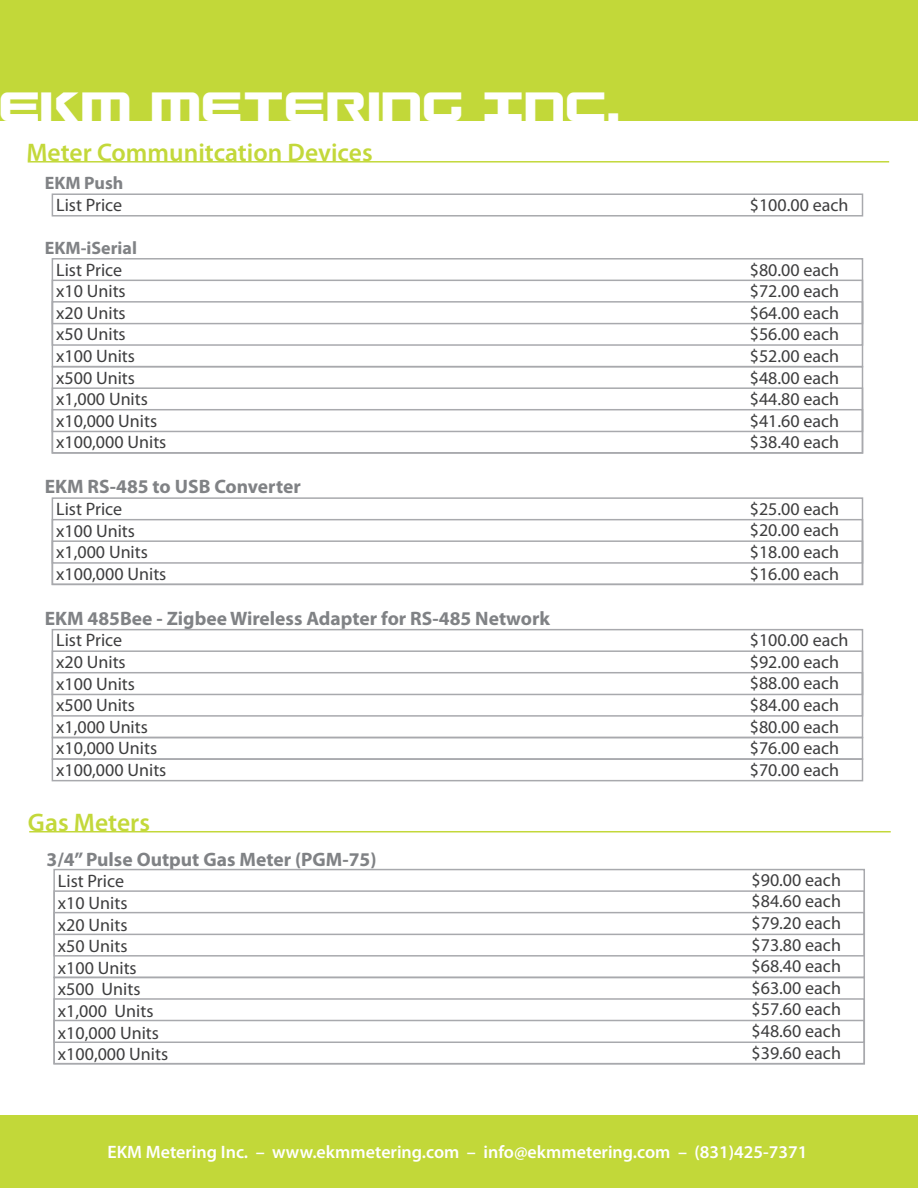
<style>
.page{position:relative;width:918px;height:1188px;background:#fff}
.page>*{position:absolute;margin:0;border:0;box-sizing:border-box;transform-origin:0 0}
.t1{font:44.55px "Gunship";color:#fff;scale:.89 1}
.t2{font:600 25.5px "Myriad Pro";color:#c3d83a}
.t3{font:700 19.5px "Myriad Pro";color:#808285}
.t4{font:18px/21.6px "Myriad Pro";color:#3e3e3f}
.t5{font:600 18px "Myriad Pro";color:#fff}
.t6{font:700 18px "Myriad Pro";color:#808285}
</style>
<div class="page">
<div style="left:0;top:0;width:918px;height:120px;background:#c2d839"></div>
<div style="left:0;top:1115px;width:918px;height:73px;background:#c2d839"></div>
<hr style="left:29px;top:831px;width:862px;height:1px;background:#c3d83a">
<hr style="left:28px;top:161px;width:861px;height:2px;background:#c3d83a">
<div style="left:52px;top:193px;width:811px;height:24px;border:2px solid #a8a9ad"></div>
<div style="left:52px;top:258px;width:811px;height:109px;border:2px solid #a8a9ad"></div>
<div style="left:52px;top:280px;width:811px;height:66px;border:2px solid #a8a9ad"></div>
<div style="left:52px;top:301px;width:811px;height:23px;border:2px solid #a8a9ad"></div>
<div style="left:52px;top:366px;width:811px;height:88px;border:2px solid #a8a9ad"></div>
<div style="left:52px;top:387px;width:811px;height:67px;border:2px solid #a8a9ad"></div>
<div style="left:52px;top:409px;width:811px;height:23px;border:2px solid #a8a9ad"></div>
<div style="left:52px;top:497px;width:811px;height:88px;border:2px solid #a8a9ad"></div>
<div style="left:52px;top:519px;width:811px;height:66px;border:2px solid #a8a9ad"></div>
<div style="left:52px;top:540px;width:811px;height:24px;border:2px solid #a8a9ad"></div>
<div style="left:52px;top:629px;width:811px;height:109px;border:2px solid #a8a9ad"></div>
<div style="left:52px;top:650px;width:811px;height:67px;border:2px solid #a8a9ad"></div>
<div style="left:52px;top:672px;width:811px;height:23px;border:2px solid #a8a9ad"></div>
<div style="left:52px;top:737px;width:811px;height:23px;border:2px solid #a8a9ad"></div>
<div style="left:52px;top:758px;width:811px;height:23px;border:2px solid #a8a9ad"></div>
<div style="left:53px;top:869px;width:812px;height:109px;border:2px solid #a8a9ad"></div>
<div style="left:53px;top:890px;width:812px;height:67px;border:2px solid #a8a9ad"></div>
<div style="left:53px;top:912px;width:812px;height:23px;border:2px solid #a8a9ad"></div>
<div style="left:53px;top:977px;width:812px;height:87px;border:2px solid #a8a9ad"></div>
<div style="left:53px;top:998px;width:812px;height:66px;border:2px solid #a8a9ad"></div>
<div style="left:53px;top:1020px;width:812px;height:23px;border:2px solid #a8a9ad"></div>
<h1 class="t1" style="left:-2px;top:80px;width:701px">EKM METERING INC.</h1>
<h2 class="t2" style="left:26px;top:136px;width:348px">Meter Communitcation Devices</h2>
<p class="t6" style="left:45px;top:171px;width:80px">EKM Push</p>
<p class="t4" style="left:56px;top:194px;width:68px">List Price</p>
<p class="t6" style="left:45px;top:236px;width:94px">EKM-iSerial</p>
<p class="t4" style="left:56px;top:258px;width:112px">List Price<br>x10 Units<br>x20 Units<br>x50 Units<br>x100 Units x500 Units x1,000 Units x10,000 Units x100,000 Units</p>
<p class="t3" style="left:45px;top:474px;width:258px">EKM RS-485 to USB Converter</p>
<p class="t4" style="left:56px;top:498px;width:112px">List Price<br>x100 Units x1,000 Units x100,000 Units</p>
<p class="t3" style="left:45px;top:606px;width:507px">EKM 485Bee - Zigbee Wireless Adapter for RS-485 Network</p>
<p class="t4" style="left:56px;top:629px;width:112px">List Price<br>x20 Units<br>x100 Units x500 Units x1,000 Units x10,000 Units x100,000 Units</p>
<h2 class="t2" style="left:28px;top:806px;width:124px">Gas Meters</h2>
<p class="t3" style="left:47px;top:847px;width:331px">3/4” Pulse Output Gas Meter (PGM-75)</p>
<p class="t4" style="left:58px;top:870px;width:112px">List Price<br>x10 Units<br>x20 Units<br>x50 Units<br>x100 Units x500 Units x1,000 Units x10,000 Units x100,000 Units</p>
<p class="t4" style="left:750px;top:194px;width:100px">$100.00 each</p>
<p class="t4" style="left:750px;top:258px;width:91px;text-align:justify">$80.00 each $72.00 each $64.00 each $56.00 each $52.00 each $48.00 each $44.80 each $41.60 each $38.40 each</p>
<p class="t4" style="left:750px;top:498px;width:91px;text-align:justify">$25.00 each $20.00 each $18.00 each $16.00 each</p>
<p class="t4" style="left:750px;top:629px;width:100px">$100.00 each $92.00 each $88.00 each $84.00 each $80.00 each $76.00 each $70.00 each</p>
<p class="t4" style="left:752px;top:869px;width:91px;text-align:justify">$90.00 each $84.60 each $79.20 each $73.80 each $68.40 each $63.00 each $57.60 each $48.60 each $39.60 each</p>
<p class="t5" style="left:107px;top:1141px;width:702px">EKM Metering Inc. – www.ekmmetering.com – info@ekmmetering.com – (831)425-7371</p>
</div>
